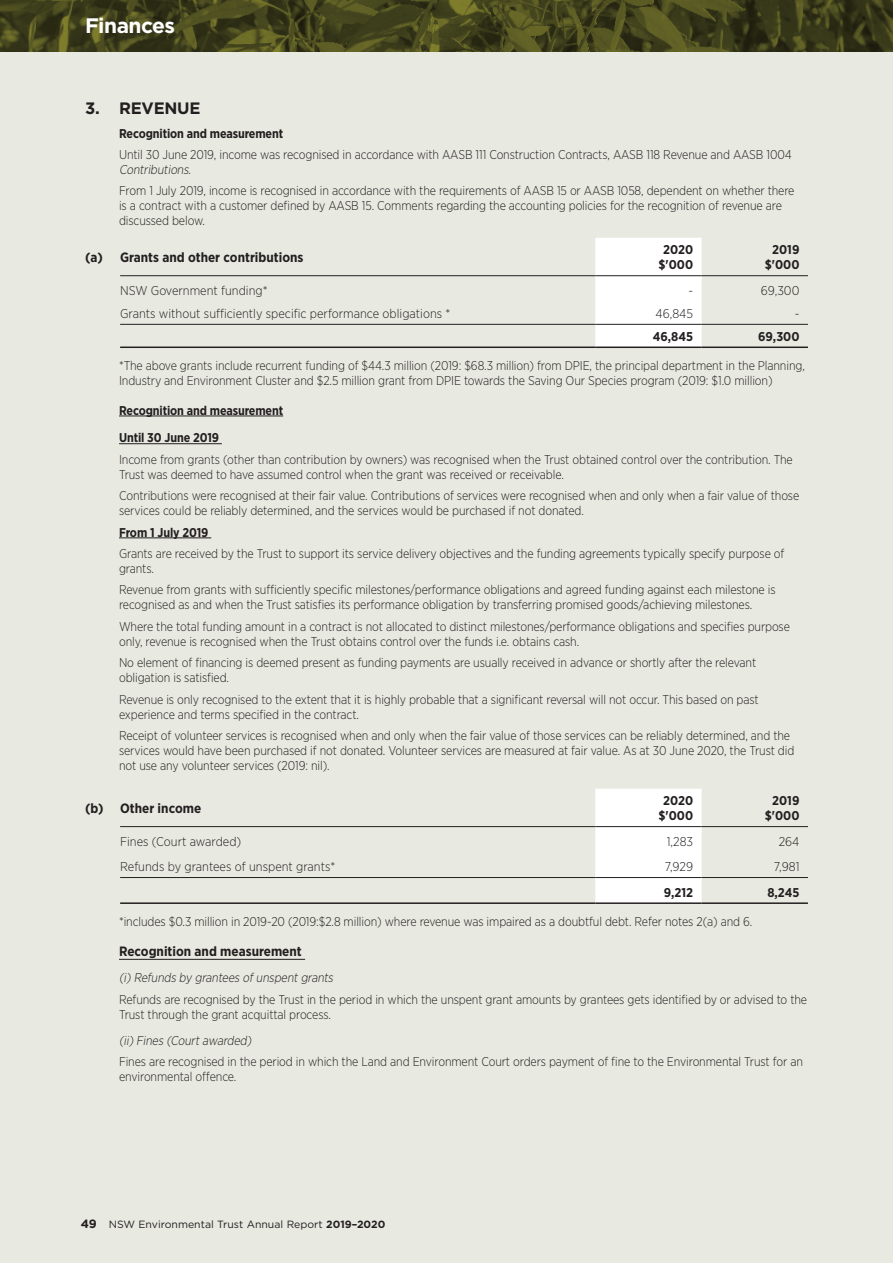
<style>
.page{position:relative;width:893px;height:1263px;background:#e8e9e1}
.page>*{position:absolute;margin:0;border:0;box-sizing:border-box;transform-origin:0 0}
.t1{font:700 21px "Gotham";letter-spacing:-.025em;color:#fff}
.Notes_head1{font:700 16.5px "Gotham";letter-spacing:-.015em;color:#231f20}
.Notes_head2{font:700 13.5px "Gotham Narrow";color:#231f20}
.Notes_head_2_indent{font:700 13.5px "Gotham Narrow";color:#231f20}
.Notes_text_indent{font:300 12.75px/15px "Gotham Narrow";letter-spacing:-.01em;color:#231f20}
.Financials_text_left{font:300 12.75px "Gotham Narrow";color:#231f20}
.Notes_text_indent-2{font:700 12.75px "Gotham Narrow";letter-spacing:-.01em;color:#231f20}
.Notes_head_3_indent{font:italic 300 12.75px "Gotham Narrow";color:#231f20}
.Financials_bold_righ{font:700 12.75px/15px "Gotham Narrow";color:#231f20;text-align:center}
.Financials_text_righ{font:300 12.75px "Gotham Narrow";color:#231f20}
.Financials_text_righ-2{font:700 12.75px "Gotham Narrow";color:#231f20}
.t2{font:10.5px "Gotham";color:#231f20}
.s1{font-style:italic}
.s2{font-weight:700;font-size:12px}
.s3{font-weight:700}
</style>
<div class="page">
<svg style="left:0;top:1px;width:893px;height:51px;background:#42431c"></svg>
<hr style="left:119px;top:416px;width:164px;height:1px;background:#231f20">
<hr style="left:119px;top:443px;width:103px;height:1px;background:#231f20">
<hr style="left:119px;top:537px;width:92px;height:1px;background:#231f20">
<hr style="left:119px;top:959px;width:186px;height:1px;background:#231f20">
<div style="left:595px;top:238px;width:107px;height:108px;background:#fff"></div>
<hr style="left:120px;top:275px;width:475px;height:1px;background:#231f20">
<hr style="left:595px;top:275px;width:107px;height:1px;background:#231f20">
<hr style="left:702px;top:275px;width:106px;height:1px;background:#231f20">
<hr style="left:120px;top:346px;width:475px;height:2px;background:#231f20">
<hr style="left:595px;top:346px;width:107px;height:2px;background:#231f20">
<hr style="left:702px;top:346px;width:106px;height:2px;background:#231f20">
<hr style="left:120px;top:324px;width:475px;height:1px;background:#231f20">
<hr style="left:595px;top:324px;width:107px;height:1px;background:#231f20">
<hr style="left:702px;top:324px;width:106px;height:1px;background:#231f20">
<div style="left:595px;top:789px;width:107px;height:113px;background:#fff"></div>
<hr style="left:120px;top:826px;width:475px;height:1px;background:#231f20">
<hr style="left:595px;top:826px;width:107px;height:1px;background:#231f20">
<hr style="left:702px;top:826px;width:106px;height:1px;background:#231f20">
<hr style="left:120px;top:877px;width:475px;height:1px;background:#231f20">
<hr style="left:595px;top:877px;width:107px;height:1px;background:#231f20">
<hr style="left:702px;top:877px;width:106px;height:1px;background:#231f20">
<hr style="left:120px;top:902px;width:475px;height:2px;background:#231f20">
<hr style="left:595px;top:902px;width:107px;height:2px;background:#231f20">
<hr style="left:702px;top:902px;width:106px;height:2px;background:#231f20">
<h1 class="t1" style="left:85px;top:14px;width:92px">Finances</h1>
<p class="Notes_head1" style="left:85px;top:99px;width:117px">3. REVENUE</p>
<p class="Notes_text_indent-2" style="left:119px;top:125px;width:166px">Recognition and measurement</p>
<p class="Notes_text_indent" style="left:119px;top:147px;width:674px">Until 30 June 2019, income was recognised in accordance with AASB 111 Construction Contracts, AASB 118 Revenue and AASB 1004<br><span class="s1">Contributions</span>.</p>
<p class="Notes_text_indent" style="left:119px;top:183px;width:677px">From 1 July 2019, income is recognised in accordance with the requirements of AASB 15 or AASB 1058, dependent on whether there is a contract with a customer defined by AASB 15. Comments regarding the accounting policies for the recognition of revenue are discussed below.</p>
<p class="Notes_head2" style="left:85px;top:249px;width:19px">(a)</p>
<p class="Notes_head2" style="left:120px;top:249px;width:185px">Grants and other contributions</p>
<p class="Financials_bold_righ" style="left:658px;top:242px;width:36px">2020 $'000</p>
<p class="Financials_bold_righ" style="left:765px;top:242px;width:36px">2019 $'000</p>
<p class="Financials_text_left" style="left:120px;top:283px;width:149px">NSW Government funding*</p>
<p class="Financials_text_righ" style="left:688px;top:283px;width:6px">-</p>
<p class="Financials_text_righ" style="left:761px;top:283px;width:40px">69,300</p>
<p class="Financials_text_left" style="left:120px;top:306px;width:332px">Grants without sufficiently specific performance obligations *</p>
<p class="Financials_text_righ" style="left:655px;top:306px;width:39px">46,845</p>
<p class="Financials_text_righ" style="left:795px;top:306px;width:6px">-</p>
<p class="Financials_text_righ-2" style="left:653px;top:328px;width:42px">46,845</p>
<p class="Financials_text_righ-2" style="left:758px;top:328px;width:43px">69,300</p>
<p class="Notes_text_indent" style="left:119px;top:357px;width:687px">*The above grants include recurrent funding of $44.3 million (2019: $68.3 million) from DPIE, the principal department in the Planning,<br>Industry and Environment Cluster and $2.5 million grant from DPIE towards the Saving Our Species program (2019: $1.0 million)</p>
<p class="Notes_text_indent-2" style="left:119px;top:402px;width:166px">Recognition and measurement</p>
<p class="Notes_text_indent-2" style="left:119px;top:430px;width:102px">Until 30 June 2019</p>
<p class="Notes_text_indent" style="left:119px;top:451px;width:675px">Income from grants (other than contribution by owners) was recognised when the Trust obtained control over the contribution. The<br>Trust was deemed to have assumed control when the grant was received or receivable.</p>
<p class="Notes_text_indent" style="left:119px;top:488px;width:682px">Contributions were recognised at their fair value. Contributions of services were recognised when and only when a fair value of those services could be reliably determined, and the services would be purchased if not donated.</p>
<p class="Notes_text_indent-2" style="left:119px;top:524px;width:91px">From 1 July 2019</p>
<p class="Notes_text_indent" style="left:119px;top:546px;width:667px">Grants are received by the Trust to support its service delivery objectives and the funding agreements typically specify purpose of grants.</p>
<p class="Notes_text_indent" style="left:119px;top:582px;width:658px">Revenue from grants with sufficiently specific milestones/performance obligations and agreed funding against each milestone is recognised as and when the Trust satisfies its performance obligation by transferring promised goods/achieving milestones.</p>
<p class="Notes_text_indent" style="left:119px;top:618px;width:672px">Where the total funding amount in a contract is not allocated to distinct milestones/performance obligations and specifies purpose only, revenue is recognised when the Trust obtains control over the funds i.e. obtains cash.</p>
<p class="Notes_text_indent" style="left:119px;top:655px;width:639px">No element of financing is deemed present as funding payments are usually received in advance or shortly after the relevant obligation is satisfied.</p>
<p class="Notes_text_indent" style="left:119px;top:691px;width:641px">Revenue is only recognised to the extent that it is highly probable that a significant reversal will not occur. This based on past experience and terms specified in the contract.</p>
<p class="Notes_text_indent" style="left:119px;top:728px;width:677px">Receipt of volunteer services is recognised when and only when the fair value of those services can be reliably determined, and the services would have been purchased if not donated. Volunteer services are measured at fair value. As at 30 June 2020, the Trust did not use any volunteer services (2019: nil).</p>
<p class="Notes_head2" style="left:85px;top:800px;width:20px">(b)</p>
<p class="Notes_head2" style="left:120px;top:800px;width:83px">Other income</p>
<p class="Financials_bold_righ" style="left:658px;top:793px;width:36px">2020 $'000</p>
<p class="Financials_bold_righ" style="left:765px;top:793px;width:36px">2019 $'000</p>
<p class="Financials_text_left" style="left:120px;top:833px;width:123px">Fines (Court awarded)</p>
<p class="Financials_text_righ" style="left:667px;top:833px;width:28px">1,283</p>
<p class="Financials_text_righ" style="left:779px;top:833px;width:22px">264</p>
<p class="Financials_text_left" style="left:120px;top:859px;width:217px">Refunds by grantees of unspent grants*</p>
<p class="Financials_text_righ" style="left:665px;top:859px;width:30px">7,929</p>
<p class="Financials_text_righ" style="left:774px;top:859px;width:27px">7,981</p>
<p class="Financials_bold_righ" style="left:664px;top:885px;width:31px">9,212</p>
<p class="Financials_bold_righ" style="left:767px;top:885px;width:34px">8,245</p>
<p class="Notes_text_indent" style="left:119px;top:913px;width:635px">*includes $0.3 million in 2019-20 (2019:$2.8 million) where revenue was impaired as a doubtful debt. Refer notes 2(a) and 6.</p>
<p class="Notes_head_2_indent" style="left:119px;top:943px;width:184px">Recognition and measurement</p>
<p class="Notes_head_3_indent" style="left:119px;top:970px;width:218px">(i)Refunds by grantees ofunspentgrants</p>
<p class="Notes_text_indent" style="left:119px;top:991px;width:690px">Refunds are recognised by the Trust in the period in which the unspent grant amounts by grantees gets identified by or advised to the<br>Trust through the grant acquittal process.</p>
<p class="Notes_head_3_indent" style="left:119px;top:1032px;width:136px">(ii)Fines (Courtawarded)</p>
<p class="Notes_text_indent" style="left:119px;top:1054px;width:685px">Fines are recognised in the period in which the Land and Environment Court orders payment of fine to the Environmental Trust for an environmental offence.</p>
<p class="t2" style="left:81px;top:1218px;width:306px"><span class="s2">49</span> NSW Environmental Trust Annual Report <span class="s3">2019–2020</span></p>
</div>
